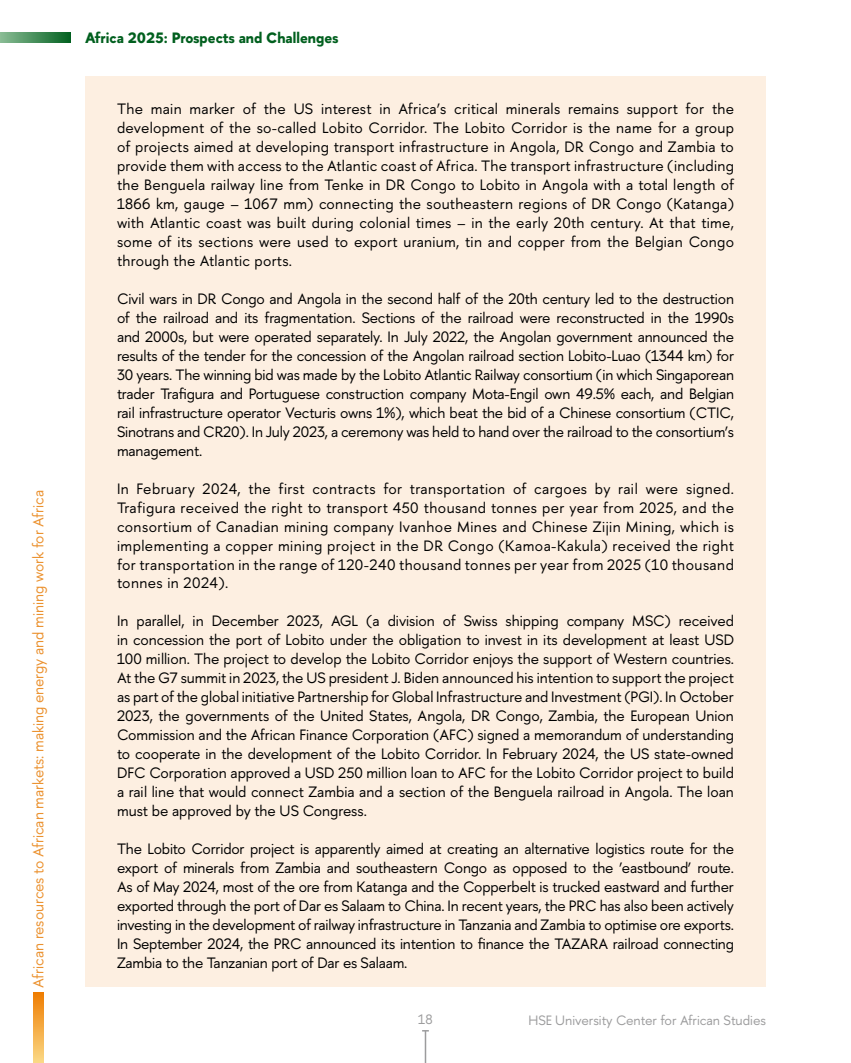
<style>
.page{position:relative;width:851px;height:1063px;background:#fff}
.page>*{position:absolute;margin:0;border:0;box-sizing:border-box;transform-origin:0 0}
.t1{font:15px/18.9px "HSE Sans";color:#000;text-align:justify}
.t2{font:15px "HSE Sans";color:#eb912e}
.t3{font:700 15px "HSE Sans";color:#005f1e}
.t4{font:13.5px "HSE Sans";color:#9c9c9d}
</style>
<div class="page">
<hr style="left:424px;top:1031px;width:2px;height:32px;background:#9c9c9d">
<svg style="left:422px;top:1030px;width:7px;height:2px"></svg>
<svg style="left:33px;top:992px;width:10px;height:71px"></svg>
<svg style="left:0;top:32px;width:71px;height:11px"></svg>
<div style="left:85px;top:76px;width:680px;height:911px;background:#fdefe1"></div>
<p class="t2" style="left:29px;top:988px;width:499px;rotate:-90deg">African resources to African markets: making energy and mining work for Africa</p>
<p class="t3" style="left:85px;top:28px;width:255px">Africa 2025: Prospects and Challenges</p>
<p class="t1" style="left:117px;top:100px;width:618px">The main marker of the US interest in Africa’s critical minerals remains support for the development of the so-called Lobito Corridor. The Lobito Corridor is the name for a group of projects aimed at developing transport infrastructure in Angola, DR Congo and Zambia to provide them with access to the Atlantic coast of Africa. The transport infrastructure (including the Benguela railway line from Tenke in DR Congo to Lobito in Angola with a total length of 1866 km, gauge – 1067 mm) connecting the southeastern regions of DR Congo (Katanga) with Atlantic coast was built during colonial times – in the early 20th century. At that time, some of its sections were used to export uranium, tin and copper from the Belgian Congo through the Atlantic ports.</p>
<p class="t1" style="left:117px;top:290px;width:618px">Civil wars in DR Congo and Angola in the second half of the 20th century led to the destruction of the railroad and its fragmentation. Sections of the railroad were reconstructed in the 1990s and 2000s, but were operated separately. In July 2022, the Angolan government announced the results of the tender for the concession of the Angolan railroad section Lobito-Luao (1344 km) for 30 years. The winning bid was made by the Lobito Atlantic Railway consortium (in which Singaporean trader Trafigura and Portuguese construction company Mota-Engil own 49.5% each, and Belgian rail infrastructure operator Vecturis owns 1%), which beat the bid of a Chinese consortium (CTIC, Sinotrans and CR20). In July 2023, a ceremony was held to hand over the railroad to the consortium’s management.</p>
<p class="t1" style="left:117px;top:479px;width:618px">In February 2024, the first contracts for transportation of cargoes by rail were signed.<br>Trafigura received the right to transport 450 thousand tonnes per year from 2025, and the consortium of Canadian mining company Ivanhoe Mines and Chinese Zijin Mining, which is implementing a copper mining project in the DR Congo (Kamoa-Kakula) received the right for transportation in the range of 120-240 thousand tonnes per year from 2025 (10 thousand tonnes in 2024).</p>
<p class="t1" style="left:117px;top:612px;width:618px">In parallel, in December 2023, AGL (a division of Swiss shipping company MSC) received in concession the port of Lobito under the obligation to invest in its development at least USD 100 million. The project to develop the Lobito Corridor enjoys the support of Western countries.<br>At the G7 summit in 2023, the US president J. Biden announced his intention to support the project as part of the global initiative Partnership for Global Infrastructure and Investment (PGI). In October 2023, the governments of the United States, Angola, DR Congo, Zambia, the European Union Commission and the African Finance Corporation (AFC) signed a memorandum of understanding to cooperate in the development of the Lobito Corridor. In February 2024, the US state-owned DFC Corporation approved a USD 250 million loan to AFC for the Lobito Corridor project to build a rail line that would connect Zambia and a section of the Benguela railroad in Angola. The loan must be approved by the US Congress.</p>
<p class="t1" style="left:117px;top:840px;width:618px">The Lobito Corridor project is apparently aimed at creating an alternative logistics route for the export of minerals from Zambia and southeastern Congo as opposed to the ‘eastbound’ route.<br>As of May 2024, most of the ore from Katanga and the Copperbelt is trucked eastward and further exported through the port of Dar es Salaam to China. In recent years, the PRC has also been actively investing in the development of railway infrastructure in Tanzania and Zambia to optimise ore exports.<br>In September 2024, the PRC announced its intention to finance the TAZARA railroad connecting Zambia to the Tanzanian port of Dar es Salaam.</p>
<p class="t4" style="left:418px;top:1011px;width:16px">18</p>
<p class="t4" style="left:528px;top:1012px;width:239px">HSE University Center for African Studies</p>
</div>
